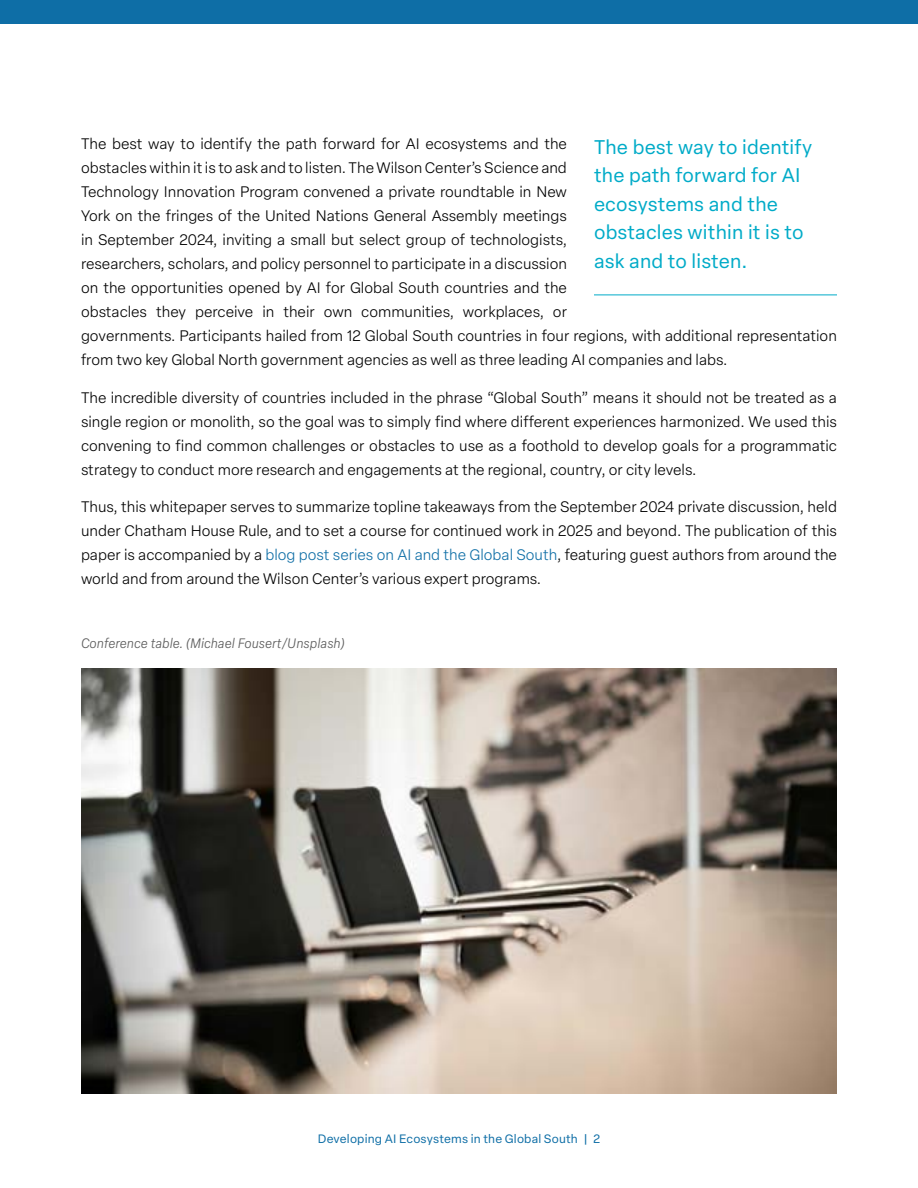
<style>
.page{position:relative;width:918px;height:1188px;background:#fff}
.page>*{position:absolute;margin:0;border:0;box-sizing:border-box;transform-origin:0 0}
.t1{font:19.5px/28.5px "Elza Text";letter-spacing:.01em;color:#00abc8}
.t2{font:300 15px/24px "Elza Text";color:#000;text-align:justify}
.t3{font:italic 300 13.5px "Elza Text";color:#5c5c5c}
.t4{font:12px "Elza Text";letter-spacing:.015em;color:#0e6ea6}
.s1{color:#0e6ea6}
</style>
<div class="page">
<div style="left:0;top:0;width:918px;height:24px;background:#0e6ea6"></div>
<img style="left:81px;top:668px;width:756px;height:425px">
<hr style="left:594px;top:295px;width:243px;height:1px;background:#00abc8">
<p class="t2" style="left:81px;top:131px;width:757px;text-align:left">The best way to identify the path forward for AI ecosystems and the<br>obstacles within it is to ask and to listen. The Wilson Center’s Science and<br>Technology Innovation Program convened a private roundtable in New<br>York on the fringes of the United Nations General Assembly meetings<br>in September 2024, inviting a small but select group of technologists,<br>researchers, scholars, and policy personnel to participate in a discussion<br>on the opportunities opened by AI for Global South countries and the<br>obstacles they perceive in their own communities, workplaces, or<br>governments. Participants hailed from 12 Global South countries in four regions, with additional representation from two key Global North government agencies as well as three leading AI companies and labs.</p>
<p class="t2" style="left:81px;top:385px;width:758px">The incredible diversity of countries included in the phrase “Global South” means it should not be treated as a single region or monolith, so the goal was to simply find where different experiences harmonized. We used this convening to find common challenges or obstacles to use as a foothold to develop goals for a programmatic strategy to conduct more research and engagements at the regional, country, or city levels.</p>
<p class="t2" style="left:81px;top:494px;width:758px">Thus, this whitepaper serves to summarize topline takeaways from the September 2024 private discussion, held under Chatham House Rule, and to set a course for continued work in 2025 and beyond. The publication of this paper is accompanied by a <span class="s1">blog post series on AI and the Global South</span>, featuring guest authors from around the world and from around the Wilson Center’s various expert programs.</p>
<h1 class="t1" style="left:594px;top:131px;width:220px">The best way to identify the path forward for AI ecosystems and the obstacles within it is to ask and to listen.</h1>
<p class="t3" style="left:81px;top:634px;width:265px">Conference table. (Michael Fousert/Unsplash)</p>
<p class="t4" style="left:318px;top:1129px;width:284px">Developing AI Ecosystems in the Global South | 2</p>
</div>
